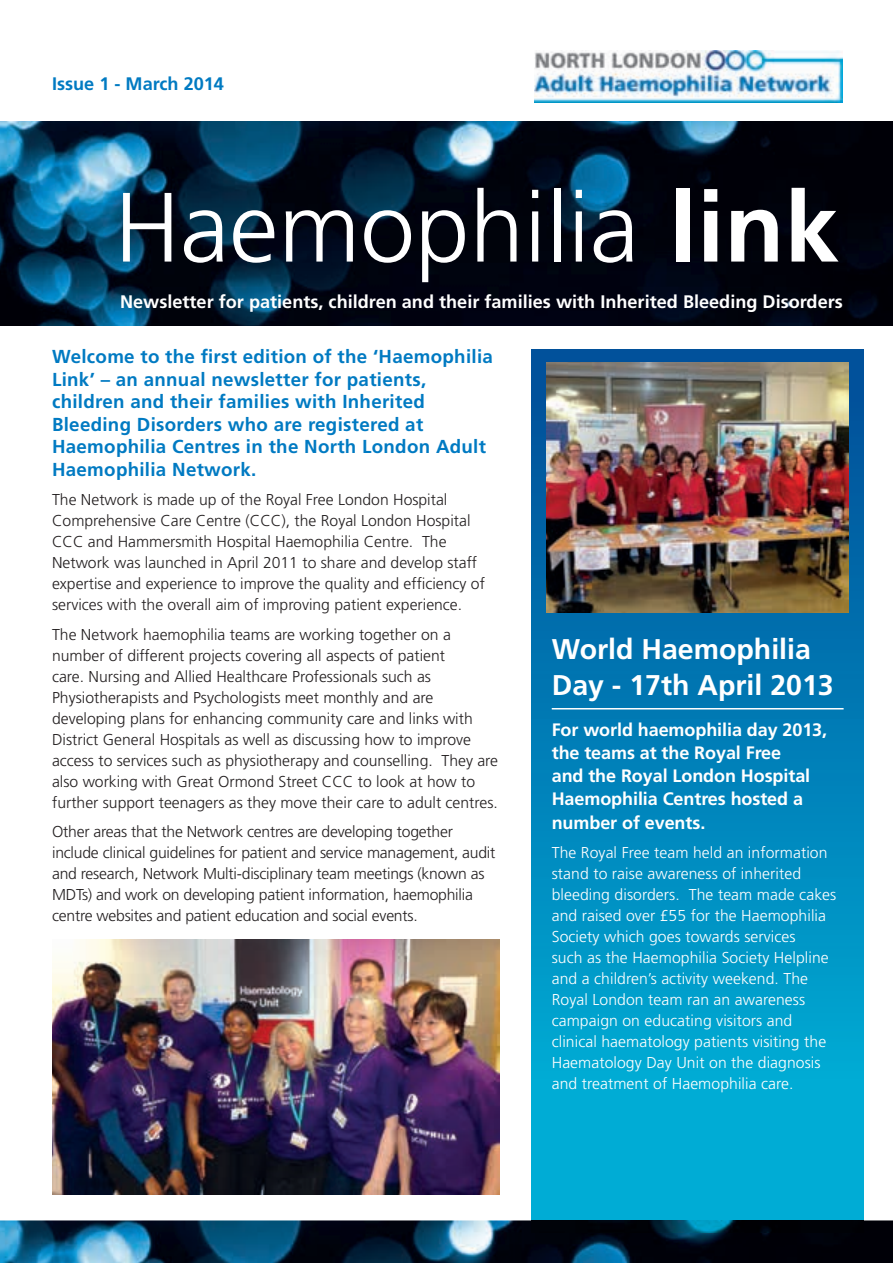
<style>
.page{position:relative;width:893px;height:1263px;background:#fff}
.page>*{position:absolute;margin:0;border:0;box-sizing:border-box;transform-origin:0 0}
.t1{font:300 98.4px "Frutiger";color:#fff}
.t2{font:700 28.5px/36px "Frutiger";color:#fff}
.t3{font:700 18.75px/22.5px "Frutiger";letter-spacing:.015em;color:#007ac2}
.t4{font:700 18.15px "Frutiger";color:#fff}
.t5{font:700 18.15px "Frutiger";color:#007ac2}
.t6{font:700 18px/23.2px "Frutiger";letter-spacing:-.005em;color:#fff}
.t7{font:300 15.75px/21px "Frutiger";color:#231f20}
.t8{font:300 15.75px/21px "Frutiger";letter-spacing:.005em;color:#fff}
.s1{font-weight:700}
</style>
<div class="page">
<img style="left:0;top:121px;width:893px;height:204px">
<img style="left:534px;top:50px;width:308px;height:53px">
<img style="left:1px;top:1220px;width:892px;height:43px">
<img style="left:0;top:1220px;width:1px;height:43px">
<div style="left:532px;top:349px;width:332px;height:871px;background:linear-gradient(to bottom,#0b4e92,#00b7de)"></div>
<img style="left:532px;top:1220px;width:332px;height:12px">
<img style="left:546px;top:362px;width:302px;height:250px">
<img style="left:52px;top:940px;width:447px;height:254px">
<hr style="left:552px;top:708px;width:292px;height:1px;background:#fff">
<p class="t5" style="left:52px;top:73px;width:173px">Issue 1 - March 2014</p>
<h1 class="t1" style="left:114px;top:172px;width:726px">Haemophilia <span class="s1">link</span></h1>
<p class="t4" style="left:120px;top:291px;width:724px">Newsletter for patients, children and their families with Inherited Bleeding Disorders</p>
<p class="t3" style="left:52px;top:345px;width:442px">Welcome to the first edition of the ‘Haemophilia Link’ – an annual newsletter for patients, children and their families with Inherited Bleeding Disorders who are registered at Haemophilia Centres in the North London Adult Haemophilia Network.</p>
<p class="t7" style="left:52px;top:489px;width:434px">The Network is made up of the Royal Free London Hospital Comprehensive Care Centre (CCC), the Royal London Hospital CCC and Hammersmith Hospital Haemophilia Centre. The Network was launched in April 2011 to share and develop staff expertise and experience to improve the quality and efficiency of services with the overall aim of improving patient experience.</p>
<p class="t7" style="left:52px;top:624px;width:448px">The Network haemophilia teams are working together on a number of different projects covering all aspects of patient<br>care. Nursing and Allied Healthcare Professionals such as Physiotherapists and Psychologists meet monthly and are developing plans for enhancing community care and links with District General Hospitals as well as discussing how to improve access to services such as physiotherapy and counselling. They are also working with Great Ormond Street CCC to look at how to further support teenagers as they move their care to adult centres.</p>
<p class="t7" style="left:52px;top:821px;width:445px">Other areas that the Network centres are developing together include clinical guidelines for patient and service management, audit and research, Network Multi-disciplinary team meetings (known as MDTs) and work on developing patient information, haemophilia centre websites and patient education and social events.</p>
<h2 class="t2" style="left:552px;top:631px;width:283px">World Haemophilia<br>Day - 17th April 2013</h2>
<p class="t6" style="left:552px;top:718px;width:277px">For world haemophilia day 2013, the teams at the Royal Free<br>and the Royal London Hospital<br>Haemophilia Centres hosted a number of events.</p>
<p class="t8" style="left:552px;top:842px;width:286px">The Royal Free team held an information stand to raise awareness of inherited bleeding disorders. The team made cakes and raised over £55 for the Haemophilia Society which goes towards services<br>such as the Haemophilia Society Helpline and a children’s activity weekend. The Royal London team ran an awareness campaign on educating visitors and clinical haematology patients visiting the Haematology Day Unit on the diagnosis and treatment of Haemophilia care.</p>
</div>
